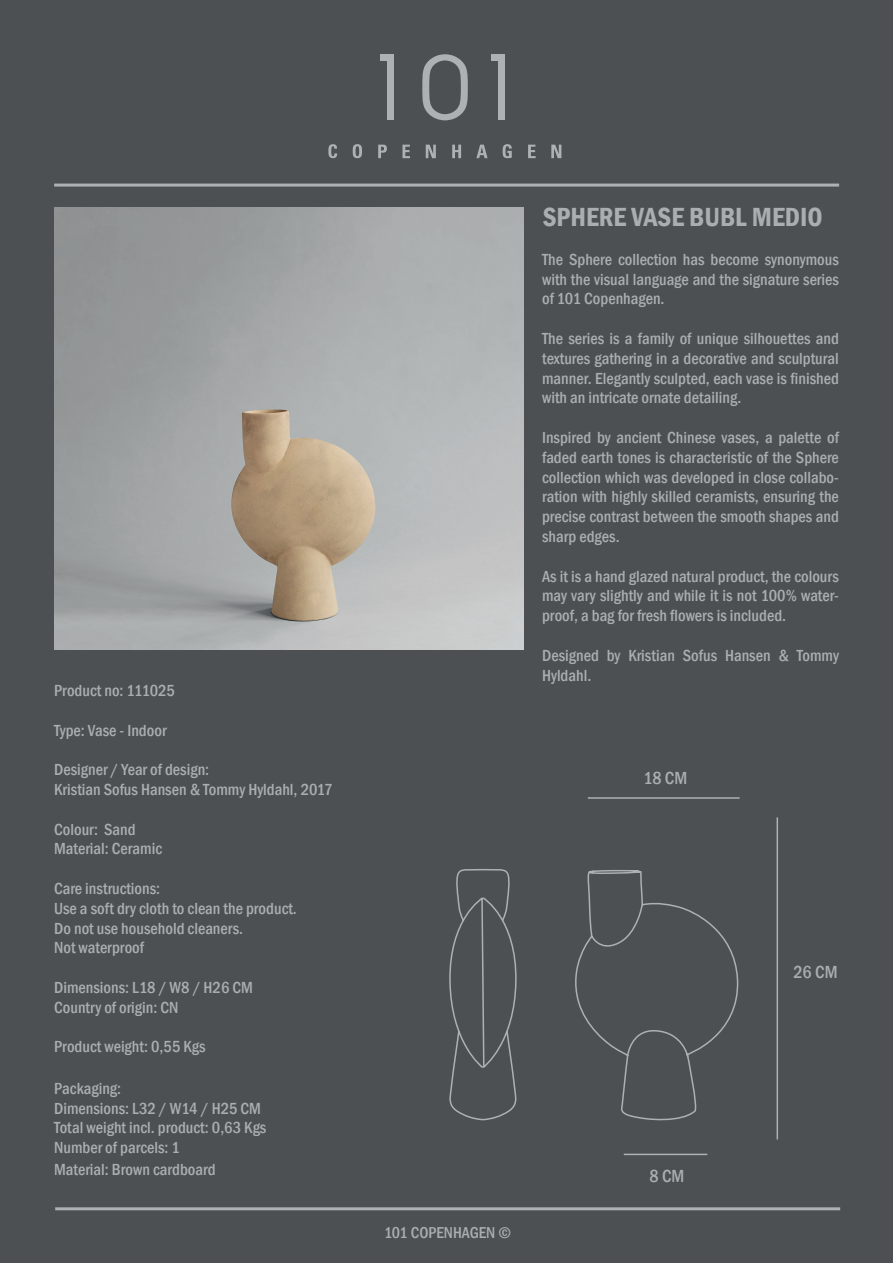
<style>
.page{position:relative;width:893px;height:1263px;background:#4c5053}
.page>*{position:absolute;margin:0;border:0;box-sizing:border-box;transform-origin:0 0}
.t1{font:600 condensed 27px "Franklin Gothic";color:#abaeaf}
.t2{font:500 condensed 18px "Franklin Gothic";color:#abaeaf}
.t3{font:500 condensed 16.5px/19.8px "Franklin Gothic";color:#abaeaf}
.t4{font:500 condensed 16.2px "Franklin Gothic";color:#abaeaf}
</style>
<div class="page">
<img style="left:54px;top:207px;width:469px;height:443px">
<svg style="left:422px;top:54px;width:46px;height:66px"></svg>
<div style="left:498px;top:58px;width:6px;height:62px;background:#adb1b1"></div>
<div style="left:491px;top:54px;width:13px;height:7px;background:#adb1b1"></div>
<div style="left:387px;top:58px;width:7px;height:62px;background:#adb1b1"></div>
<div style="left:380px;top:54px;width:13px;height:7px;background:#adb1b1"></div>
<svg style="left:328px;top:144px;width:9px;height:14px"></svg>
<svg style="left:353px;top:144px;width:9px;height:14px"></svg>
<svg style="left:378px;top:145px;width:9px;height:13px"></svg>
<svg style="left:402px;top:145px;width:8px;height:13px"></svg>
<svg style="left:426px;top:145px;width:10px;height:13px"></svg>
<svg style="left:452px;top:145px;width:9px;height:13px"></svg>
<svg style="left:476px;top:145px;width:12px;height:13px"></svg>
<svg style="left:503px;top:144px;width:9px;height:14px"></svg>
<svg style="left:528px;top:145px;width:8px;height:13px"></svg>
<svg style="left:551px;top:145px;width:10px;height:13px"></svg>
<hr style="left:54px;top:184px;width:785px;height:3px;background:#adb1b1">
<hr style="left:55px;top:1207px;width:785px;height:3px;background:#adb1b1">
<hr style="left:624px;top:1154px;width:83px;height:1px;background:#adb1b1">
<hr style="left:776px;top:817px;width:2px;height:322px;background:#adb1b1">
<hr style="left:588px;top:797px;width:152px;height:2px;background:#adb1b1">
<svg style="left:449px;top:869px;width:68px;height:252px"></svg>
<svg style="left:575px;top:870px;width:164px;height:251px"></svg>
<p class="t3" style="left:54px;top:680px;width:122px">Product no: 111025</p>
<p class="t3" style="left:54px;top:720px;width:114px">Type: Vase - Indoor</p>
<p class="t3" style="left:54px;top:760px;width:280px">Designer / Year of design:<br>Kristian Sofus Hansen &amp; Tommy Hyldahl, 2017</p>
<p class="t3" style="left:54px;top:819px;width:109px">Colour: Sand<br>Material: Ceramic</p>
<p class="t3" style="left:54px;top:878px;width:244px">Care instructions:<br>Use a soft dry cloth to clean the product.<br>Do not use household cleaners.<br>Not waterproof</p>
<p class="t3" style="left:54px;top:977px;width:200px">Dimensions: L18 / W8 / H26 CM<br>Country of origin: CN</p>
<p class="t3" style="left:54px;top:1037px;width:153px">Product weight: 0,55 Kgs</p>
<p class="t3" style="left:54px;top:1078px;width:214px">Packaging:<br>Dimensions: L32 / W14 / H25 CM<br>Total weight incl. product: 0,63 Kgs<br>Number of parcels: 1</p>
<p class="t3" style="left:54px;top:1159px;width:163px">Material: Brown cardboard</p>
<h1 class="t1" style="left:543px;top:199px;width:281px">SPHERE VASE BUBL MEDIO</h1>
<p class="t3" style="left:542px;top:249px;width:298px;text-align:justify">The Sphere collection has become synonymous with the visual language and the signature series of 101 Copenhagen.</p>
<p class="t3" style="left:542px;top:328px;width:298px;text-align:justify">The series is a family of unique silhouettes and textures gathering in a decorative and sculptural manner. Elegantly sculpted, each vase is finished with an intricate ornate detailing.</p>
<p class="t3" style="left:542px;top:427px;width:298px;text-align:justify">Inspired by ancient Chinese vases, a palette of faded earth tones is characteristic of the Sphere collection which was developed in close collabo&shy;ration with highly skilled ceramists, ensuring the precise contrast between the smooth shapes and sharp edges.</p>
<p class="t3" style="left:542px;top:566px;width:298px;text-align:justify">As it is a hand glazed natural product, the colours may vary slightly and while it is not 100% water&shy;proof, a bag for fresh flowers is included.</p>
<p class="t3" style="left:542px;top:645px;width:298px">Designed by Kristian Sofus Hansen &amp; Tommy<br>Hyldahl.</p>
<p class="t2" style="left:643px;top:766px;width:45px">18 CM</p>
<p class="t2" style="left:793px;top:960px;width:46px">26 CM</p>
<p class="t4" style="left:384px;top:1222px;width:128px">101 COPENHAGEN ©</p>
<p class="t2" style="left:649px;top:1164px;width:36px">8 CM</p>
</div>
